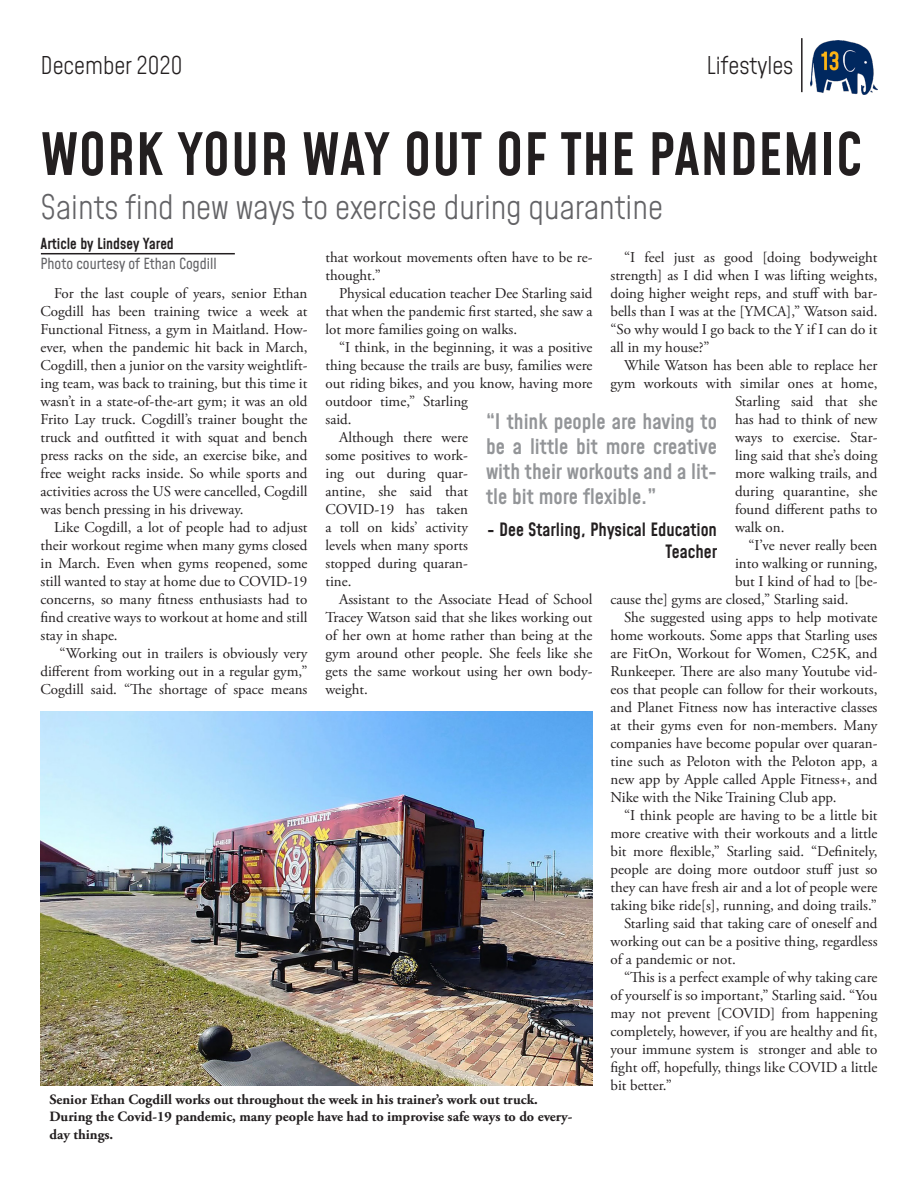
<style>
.page{position:relative;width:918px;height:1188px;background:#fff}
.page>*{position:absolute;margin:0;border:0;box-sizing:border-box;transform-origin:0 0}
.Headline_Base{font:500 57px "Mohave";color:#231f20}
.Subheadline_Base{font:300 33px "Mohave";color:#636366}
.t1{font:300 24px "Mohave";color:#231f20}
.Pull_Quote{font:500 21px/25.2px "Mohave";color:#939598;text-align:justify}
.Pull_Quote_Attributi{font:500 18px "Mohave";color:#231f20}
.Body_Text{font:15px/18px "Adobe Garamond Pro";color:#231f20;text-align:justify}
.t2{font:15px "Mohave";color:#636366}
.t3{font:500 15px "Mohave";color:#231f20}
.Photo_Caption{font:700 14.25px/17.1px "Adobe Garamond Pro";color:#231f20}
</style>
<div class="page">
<img style="left:810px;top:41px;width:68px;height:54px">
<hr style="left:801px;top:38px;width:2px;height:54px;background:#231f20">
<hr style="left:41px;top:253px;width:194px;height:1px;background:#231f20">
<img style="left:40px;top:712px;width:553px;height:373px">
<p class="t1" style="left:40px;top:50px;width:144px">December 2O2O</p>
<p class="t1" style="left:706px;top:50px;width:89px">Lifestyles</p>
<p class="Headline_Base" style="left:40px;top:119px;width:823px">WORK YOUR WAY OUT OF THE PANDEMIC</p>
<p class="Subheadline_Base" style="left:40px;top:186px;width:624px">Saints find new ways to exercise during quarantine</p>
<p class="t3" style="left:40px;top:234px;width:135px">Article by Lindsey Yared</p>
<p class="t2" style="left:40px;top:254px;width:178px">Photo courtesy of Ethan Cogdill</p>
<p class="Body_Text" style="left:40px;top:285px;width:269px;text-indent:14px">For the last couple of years, senior Ethan Cogdill has been training twice a week at Functional Fitness, a gym in Maitland. How&shy;ever, when the pandemic hit back in March, Cogdill, then a junior on the varsity weightlift&shy;ing team, was back to training, but this time it wasn’t in a state-of-the-art gym; it was an old Frito Lay truck. Cogdill’s trainer bought the truck and outfitted it with squat and bench press racks on the side, an exercise bike, and free weight racks inside. So while sports and activities across the US were cancelled, Cogdill was bench pressing in his driveway.</p>
<p class="Body_Text" style="left:40px;top:519px;width:269px;text-indent:14px">Like Cogdill, a lot of people had to adjust their workout regime when many gyms closed in March. Even when gyms reopened, some still wanted to stay at home due to COVID-19 concerns, so many fitness enthusiasts had to find creative ways to workout at home and still stay in shape.</p>
<p class="Body_Text" style="left:40px;top:645px;width:269px;text-indent:19px">“Working out in trailers is obviously very different from working out in a regular gym,” Cogdill said. “The shortage of space means</p>
<p class="Body_Text" style="left:326px;top:249px;width:269px">that workout movements often have to be re&shy;thought.”</p>
<p class="Body_Text" style="left:326px;top:285px;width:269px;text-indent:14px">Physical education teacher Dee Starling said that when the pandemic first started, she saw a lot more families going on walks.</p>
<p class="Body_Text" style="left:326px;top:339px;width:269px;text-align:left;text-indent:14px">“I think, in the beginning, it was a positive thing because the trails are busy, families were out riding bikes, and you know, having more outdoor time,” Starling<br>said.</p>
<p class="Body_Text" style="left:326px;top:429px;width:144px;text-indent:14px">Although there were some positives to work&shy;ing out during quar&shy;antine, she said that COVID-19 has taken a toll on kids’ activity levels when many sports stopped during quaran&shy;tine.</p>
<p class="Body_Text" style="left:326px;top:591px;width:269px;text-indent:14px">Assistant to the Associate Head of School Tracey Watson said that she likes working out of her own at home rather than being at the gym around other people. She feels like she gets the same workout using her own body&shy;weight.</p>
<p class="Body_Text" style="left:610px;top:249px;width:269px;text-indent:14px">“I feel just as good [doing bodyweight strength] as I did when I was lifting weights, doing higher weight reps, and stuff with bar&shy;bells than I was at the [YMCA],” Watson said. “So why would I go back to the Y if I can do it all in my house?”</p>
<p class="Body_Text" style="left:624px;top:357px;width:255px">While Watson has been able to replace her</p>
<p class="Body_Text" style="left:610px;top:375px;width:268px">gym workouts with similar ones at home,</p>
<p class="Body_Text" style="left:735px;top:393px;width:144px">Starling said that she</p>
<p class="Body_Text" style="left:735px;top:411px;width:144px">has had to think of new</p>
<p class="Body_Text" style="left:735px;top:429px;width:144px">ways to exercise. Star-</p>
<p class="Body_Text" style="left:735px;top:447px;width:144px">ling said that she’s doing</p>
<p class="Body_Text" style="left:735px;top:465px;width:144px">more walking trails, and</p>
<p class="Body_Text" style="left:735px;top:483px;width:144px">during quarantine, she</p>
<p class="Body_Text" style="left:735px;top:501px;width:144px">found different paths to</p>
<p class="Body_Text" style="left:735px;top:519px;width:51px">walk on.</p>
<p class="Body_Text" style="left:748px;top:537px;width:131px">“I’ve never really been</p>
<p class="Body_Text" style="left:735px;top:555px;width:144px">into walking or running,</p>
<p class="Body_Text" style="left:735px;top:573px;width:144px">but I kind of had to [be-</p>
<p class="Body_Text" style="left:610px;top:591px;width:240px">cause the] gyms are closed,” Starling said.</p>
<p class="Body_Text" style="left:610px;top:609px;width:269px;text-indent:14px">She suggested using apps to help motivate home workouts. Some apps that Starling uses are FitOn, Workout for Women, C25K, and Runkeeper. There are also many Youtube vid&shy;eos that people can follow for their workouts, and Planet Fitness now has interactive classes at their gyms even for non-members. Many companies have become popular over quaran&shy;tine such as Peloton with the Peloton app, a new app by Apple called Apple Fitness+, and Nike with the Nike Training Club app.</p>
<p class="Body_Text" style="left:610px;top:807px;width:269px;text-indent:14px">“I think people are having to be a little bit more creative with their workouts and a little bit more flexible,” Starling said. “Definitely, people are doing more outdoor stuff just so they can have fresh air and a lot of people were taking bike ride[s], running, and doing trails.”</p>
<p class="Body_Text" style="left:610px;top:915px;width:269px;text-indent:14px">Starling said that taking care of oneself and working out can be a positive thing, regardless of a pandemic or not.</p>
<p class="Body_Text" style="left:610px;top:969px;width:269px;text-indent:14px">“This is a perfect example of why taking care of yourself is so important,” Starling said. “You may not prevent [COVID] from happening completely, however, if you are healthy and fit, your immune system is stronger and able to fight off, hopefully, things like COVID a little bit better.”</p>
<p class="Pull_Quote" style="left:486px;top:410px;width:233px">“I think people are having to be a little bit more creative with their workouts and a lit&shy;tle bit more flexible.”</p>
<p class="Pull_Quote_Attributi" style="left:487px;top:519px;width:231px">- Dee Starling, Physical Education</p>
<p class="Pull_Quote_Attributi" style="left:665px;top:540px;width:53px">Teacher</p>
<p class="Photo_Caption" style="left:50px;top:1092px;width:525px">Senior Ethan Cogdill works out throughout the week in his trainer’s work out truck.<br>During the Covid-19 pandemic, many people have had to improvise safe ways to do every&shy;day things.</p>
</div>
